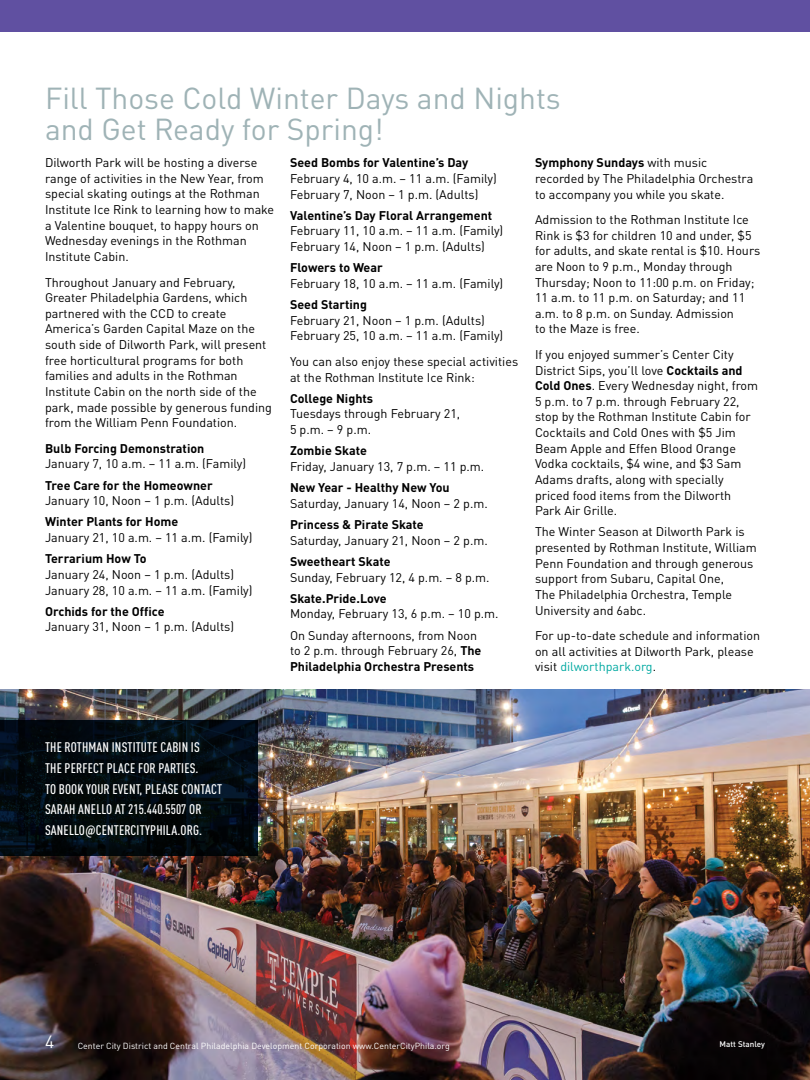
<style>
.page{position:relative;width:810px;height:1080px;background:#fff}
.page>*{position:absolute;margin:0;border:0;box-sizing:border-box;transform-origin:0 0}
.t1{font:30px/31.4px "DINOT";color:#9fb3b6}
.t2{font:17.5px "DINOT";color:#fff}
.t3{font:500 condensed 13.75px/20.6px "DINOT";letter-spacing:.01em;color:#fff}
.t4{font:12.5px/15.6px "DINOT";color:#000}
.t5{font:700 12.5px/15.6px "DINOT";color:#000}
.t6{font:8.75px "DINOT";color:#fff}
.t7{font:500 8.12px "DINOT";color:#fff}
.s1{font-weight:400}
.s2{font-weight:700}
.s3{color:#00a9a1}
</style>
<div class="page">
<div style="left:0;top:0;width:810px;height:32px;background:#6050a1"></div>
<img style="left:0;top:689px;width:810px;height:391px">
<svg style="left:0;top:720px;width:257px;height:136px;background:#020b11"></svg>
<h1 class="t1" style="left:45px;top:82px;width:517px">Fill Those Cold Winter Days and Nights and Get Ready for Spring!</h1>
<p class="t4" style="left:45px;top:155px;width:231px">Dilworth Park will be hosting a diverse range of activities in the New Year, from special skating outings at the Rothman Institute Ice Rink to learning how to make a Valentine bouquet, to happy hours on Wednesday evenings in the Rothman Institute Cabin.</p>
<p class="t4" style="left:45px;top:274px;width:229px">Throughout January and February, Greater Philadelphia Gardens, which partnered with the CCD to create America’s Garden Capital Maze on the south side of Dilworth Park, will present free horticultural programs for both families and adults in the Rothman Institute Cabin on the north side of the park, made possible by generous funding from the William Penn Foundation.</p>
<p class="t5" style="left:45px;top:440px;width:161px">Bulb Forcing Demonstration</p>
<p class="t4" style="left:45px;top:456px;width:203px">January 7, 10 a.m. – 11 a.m. (Family)</p>
<p class="t5" style="left:45px;top:477px;width:169px">Tree Care for the Homeowner</p>
<p class="t4" style="left:45px;top:493px;width:191px">January 10, Noon – 1 p.m. (Adults)</p>
<p class="t5" style="left:45px;top:514px;width:135px">Winter Plants for Home</p>
<p class="t4" style="left:45px;top:530px;width:209px">January 21, 10 a.m. – 11 a.m. (Family)</p>
<p class="t5" style="left:45px;top:551px;width:103px">Terrarium How To</p>
<p class="t4" style="left:45px;top:566px;width:209px">January 24, Noon – 1 p.m. (Adults)<br>January 28, 10 a.m. – 11 a.m. (Family)</p>
<p class="t5" style="left:45px;top:603px;width:121px">Orchids for the Office</p>
<p class="t4" style="left:45px;top:619px;width:191px">January 31, Noon – 1 p.m. (Adults)</p>
<p class="t5" style="left:290px;top:155px;width:180px">Seed Bombs for Valentine’s Day</p>
<p class="t4" style="left:290px;top:170px;width:208px">February 4, 10 a.m. – 11 a.m. (Family)<br>February 7, Noon – 1 p.m. (Adults)</p>
<p class="t5" style="left:290px;top:207px;width:204px">Valentine’s Day Floral Arrangement</p>
<p class="t4" style="left:290px;top:223px;width:215px">February 11, 10 a.m. – 11 a.m. (Family)<br>February 14, Noon – 1 p.m. (Adults)</p>
<p class="t5" style="left:290px;top:260px;width:94px">Flowers to Wear</p>
<p class="t4" style="left:290px;top:275px;width:215px">February 18, 10 a.m. – 11 a.m. (Family)</p>
<p class="t5" style="left:290px;top:296px;width:79px">Seed Starting</p>
<p class="t4" style="left:290px;top:312px;width:215px">February 21, Noon – 1 p.m. (Adults)<br>February 25, 10 a.m. – 11 a.m. (Family)</p>
<p class="t4" style="left:290px;top:353px;width:230px">You can also enjoy these special activities at the Rothman Institute Ice Rink:</p>
<p class="t5" style="left:290px;top:390px;width:85px">College Nights</p>
<p class="t4" style="left:290px;top:406px;width:172px">Tuesdays through February 21,<br>5 p.m. – 9 p.m.</p>
<p class="t5" style="left:290px;top:443px;width:78px">Zombie Skate</p>
<p class="t4" style="left:290px;top:458px;width:196px">Friday, January 13, 7 p.m. – 11 p.m.</p>
<p class="t5" style="left:290px;top:479px;width:161px">New Year - Healthy New You</p>
<p class="t4" style="left:290px;top:495px;width:199px">Saturday, January 14, Noon – 2 p.m.</p>
<p class="t5" style="left:290px;top:516px;width:135px">Princess &amp; Pirate Skate</p>
<p class="t4" style="left:290px;top:532px;width:199px">Saturday, January 21, Noon – 2 p.m.</p>
<p class="t5" style="left:290px;top:553px;width:102px">Sweetheart Skate</p>
<p class="t4" style="left:290px;top:569px;width:201px">Sunday, February 12, 4 p.m. – 8 p.m.</p>
<p class="t5" style="left:290px;top:590px;width:98px">Skate.Pride.Love</p>
<p class="t4" style="left:290px;top:603px;width:210px;line-height:21.2px">Monday, February 13, 6 p.m. – 10 p.m.<br>On Sunday afternoons, from Noon</p>
<p class="t5" style="left:290px;top:643px;width:193px"><span class="s1">to 2 p.m. through February 26,</span> The<br>Philadelphia Orchestra Presents</p>
<p class="t4" style="left:535px;top:155px;width:220px"><span class="s2">Symphony Sundays</span> with music recorded by The Philadelphia Orchestra to accompany you while you skate.</p>
<p class="t4" style="left:535px;top:211px;width:227px">Admission to the Rothman Institute Ice Rink is $3 for children 10 and under, $5 for adults, and skate rental is $10. Hours are Noon to 9 p.m., Monday through Thursday; Noon to 11:00 p.m. on Friday; 11 a.m. to 11 p.m. on Saturday; and 11 a.m. to 8 p.m. on Sunday. Admission<br>to the Maze is free.</p>
<p class="t4" style="left:535px;top:346px;width:225px">If you enjoyed summer’s Center City District Sips, you’ll love <span class="s2">Cocktails and Cold Ones</span>. Every Wednesday night, from 5 p.m. to 7 p.m. through February 22, stop by the Rothman Institute Cabin for Cocktails and Cold Ones with $5 Jim Beam Apple and Effen Blood Orange Vodka cocktails, $4 wine, and $3 Sam Adams drafts, along with specially priced food items from the Dilworth Park Air Grille.</p>
<p class="t4" style="left:535px;top:524px;width:223px">The Winter Season at Dilworth Park is presented by Rothman Institute, William Penn Foundation and through generous support from Subaru, Capital One,<br>The Philadelphia Orchestra, Temple University and 6abc.</p>
<p class="t4" style="left:535px;top:628px;width:227px">For up-to-date schedule and information on all activities at Dilworth Park, please visit <span class="s3">dilworthpark.org</span>.</p>
<p class="t3" style="left:45px;top:737px;width:179px">THE ROTHMAN INSTITUTE CABIN IS<br>THE PERFECT PLACE FOR PARTIES.<br>TO BOOK YOUR EVENT, PLEASE CONTACT<br>SARAH ANELLO AT 215.440.5507 OR<br>SANELLO@CENTERCITYPHILA.ORG.</p>
<h2 class="t2" style="left:45px;top:1031px;width:11px">4</h2>
<p class="t6" style="left:78px;top:1040px;width:374px">Center City District and Central Philadelphia Development Corporation www.CenterCityPhila.org</p>
<p class="t7" style="left:720px;top:1039px;width:47px">Matt Stanley</p>
</div>
